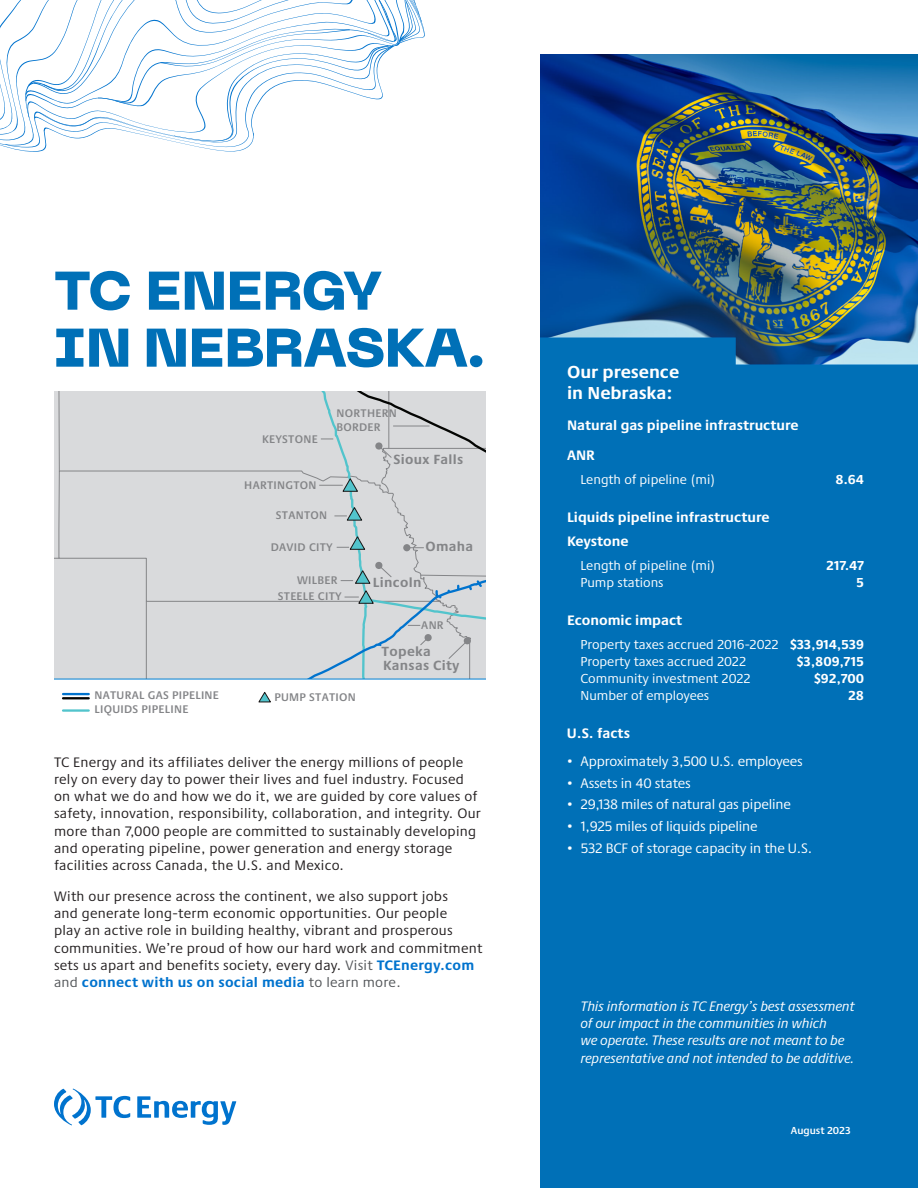
<style>
.page{position:relative;width:918px;height:1188px;background:#fff}
.page>*{position:absolute;margin:0;border:0;box-sizing:border-box;transform-origin:0 0}
.t1{font:800 54px/57px "PP Neue Machina";color:#0070b7}
.Heading{font:700 18px/21px "Praxis Next";color:#fff}
.t2{font:14.25px/17.2px "Praxis Next";letter-spacing:.02em;color:#231f20}
.t3{font:italic 14.25px/17.2px "Praxis Next";letter-spacing:-.01em;color:#fff}
.t4{font:14.25px "Praxis Next";letter-spacing:-.01em;color:#fff}
.Subheading{font:700 14.25px "Praxis Next";color:#fff}
.subhead_1{font:700 14.25px "Praxis Next";color:#fff}
.t5{font:700 13.8px/14.4px "Praxis Next";letter-spacing:.025em;color:#848588}
.Data_body{font:13.5px "Praxis Next";color:#fff}
.Data_body-2{font:700 13.5px "Praxis Next";letter-spacing:-.005em;color:#fff}
.t6{font:600 11.55px/13.8px "Praxis Next";letter-spacing:.025em;color:#848588}
.t7{font:600 10.5px "Praxis Next";color:#fff}
.s1{color:#54575a}
.s2{font-weight:700;color:#0073ce}
.s3{font-weight:700}
</style>
<div class="page">
<svg style="left:137px;top:1096px;width:99px;height:29px"></svg>
<svg style="left:54px;top:1089px;width:76px;height:36px"></svg>
<div style="left:540px;top:230px;width:378px;height:958px;background:#0070b7"></div>
<svg style="left:0;top:0;width:425px;height:142px"></svg>
<div style="left:54px;top:392px;width:432px;height:287px;background:#d9dadc"></div>
<svg style="left:58px;top:470px;width:243px;height:132px"></svg>
<hr style="left:59px;top:392px;width:1px;height:79px;background:#848588">
<hr style="left:146px;top:601px;width:1px;height:80px;background:#848588">
<hr style="left:54px;top:679px;width:432px;height:1px;background:#007fd3">
<svg style="left:301px;top:392px;width:185px;height:288px"></svg>
<svg style="left:258px;top:692px;width:13px;height:11px"></svg>
<hr style="left:63px;top:693px;width:26px;height:2px;background:#0073ce">
<hr style="left:63px;top:697px;width:26px;height:2px;background:#040503">
<hr style="left:63px;top:709px;width:26px;height:3px;background:#52c4cc">
<img style="left:540px;top:54px;width:378px;height:310px">
<p class="t1" style="left:54px;top:264px;width:433px">TC ENERGY<br>IN NEBRASKA.</p>
<p class="t6" style="left:262px;top:432px;width:57px">KEYSTONE</p>
<p class="t6" style="left:244px;top:477px;width:74px">HARTINGTON</p>
<p class="t6" style="left:276px;top:507px;width:53px">STANTON</p>
<p class="t6" style="left:336px;top:406px;width:62px">NORTHERN<br>BORDER</p>
<p class="t5" style="left:393px;top:451px;width:71px">Sioux Falls</p>
<p class="t6" style="left:271px;top:540px;width:63px">DAVID CITY</p>
<p class="t6" style="left:297px;top:573px;width:42px">WILBER</p>
<p class="t6" style="left:278px;top:588px;width:65px">STEELE CITY</p>
<p class="t6" style="left:94px;top:688px;width:126px">NATURAL GAS PIPELINE</p>
<p class="t6" style="left:274px;top:690px;width:83px">PUMP STATION</p>
<p class="t6" style="left:94px;top:702px;width:96px">LIQUIDS PIPELINE</p>
<p class="t5" style="left:425px;top:539px;width:49px">Omaha</p>
<p class="t5" style="left:373px;top:575px;width:50px">Lincoln</p>
<p class="t6" style="left:421px;top:618px;width:24px">ANR</p>
<p class="t5" style="left:382px;top:643px;width:79px">Topeka<br>Kansas City</p>
<p class="t2" style="left:54px;top:753px;width:428px">TC Energy and its affiliates deliver the energy millions of people rely on every day to power their lives and fuel industry. Focused on what we do and how we do it, we are guided by core values of safety, innovation, responsibility, collaboration, and integrity. Our more than 7,000 people are committed to sustainably developing and operating pipeline, power generation and energy storage facilities across Canada, the U.S. and Mexico.</p>
<p class="t2" style="left:54px;top:887px;width:430px">With our presence across the continent, we also support jobs<br>and generate long-term economic opportunities. Our people<br>play an active role in building healthy, vibrant and prosperous communities. We’re proud of how our hard work and commitment sets us apart and benefits society, every day. <span class="s1">Visit</span> <span class="s2">TCEnergy.com </span><span class="s1">and</span> <span class="s2">connect with us on social media</span> <span class="s1">to learn more.</span></p>
<p class="Heading" style="left:567px;top:360px;width:114px">Our presence in Nebraska:</p>
<p class="subhead_1" style="left:567px;top:414px;width:233px">Natural gas pipeline infrastructure</p>
<p class="Subheading" style="left:567px;top:444px;width:29px">ANR</p>
<p class="Data_body" style="left:580px;top:470px;width:137px">Length of pipeline (mi)</p>
<p class="Data_body-2" style="left:836px;top:469px;width:30px">8.64</p>
<p class="Subheading" style="left:567px;top:506px;width:204px">Liquids pipeline infrastructure</p>
<p class="Subheading" style="left:567px;top:530px;width:63px">Keystone</p>
<p class="Data_body" style="left:580px;top:555px;width:137px">Length of pipeline (mi)</p>
<p class="Data_body-2" style="left:826px;top:555px;width:39px">217.47</p>
<p class="Data_body" style="left:580px;top:572px;width:85px">Pump stations</p>
<p class="Data_body-2" style="left:856px;top:572px;width:9px">5</p>
<p class="Subheading" style="left:567px;top:609px;width:117px">Economic impact</p>
<p class="Data_body" style="left:580px;top:634px;width:285px">Property taxes accrued 2016-2022 <span class="s3">$33,914,539</span></p>
<p class="Data_body" style="left:580px;top:651px;width:167px">Property taxes accrued 2022</p>
<p class="Data_body-2" style="left:797px;top:651px;width:69px">$3,809,715</p>
<p class="Data_body" style="left:580px;top:668px;width:172px">Community investment 2022</p>
<p class="Data_body-2" style="left:814px;top:668px;width:51px">$92,700</p>
<p class="Data_body" style="left:580px;top:686px;width:130px">Number of employees</p>
<p class="Data_body-2" style="left:848px;top:685px;width:17px">28</p>
<p class="Subheading" style="left:567px;top:722px;width:65px">U.S. facts</p>
<p class="t4" style="left:567px;top:751px;width:237px">• Approximately 3,500 U.S. employees</p>
<p class="t4" style="left:567px;top:772px;width:125px">• Assets in 40 states</p>
<p class="t4" style="left:567px;top:794px;width:225px">• 29,138 miles of natural gas pipeline</p>
<p class="t4" style="left:567px;top:815px;width:192px">• 1,925 miles of liquids pipeline</p>
<p class="t4" style="left:567px;top:837px;width:247px">• 532 BCF of storage capacity in the U.S.</p>
<p class="t3" style="left:580px;top:997px;width:276px">This information is TC Energy’s best assessment of our impact in the communities in which<br>we operate. These results are not meant to be representative and not intended to be additive.</p>
<p class="t7" style="left:791px;top:1122px;width:61px">August 2023</p>
</div>
